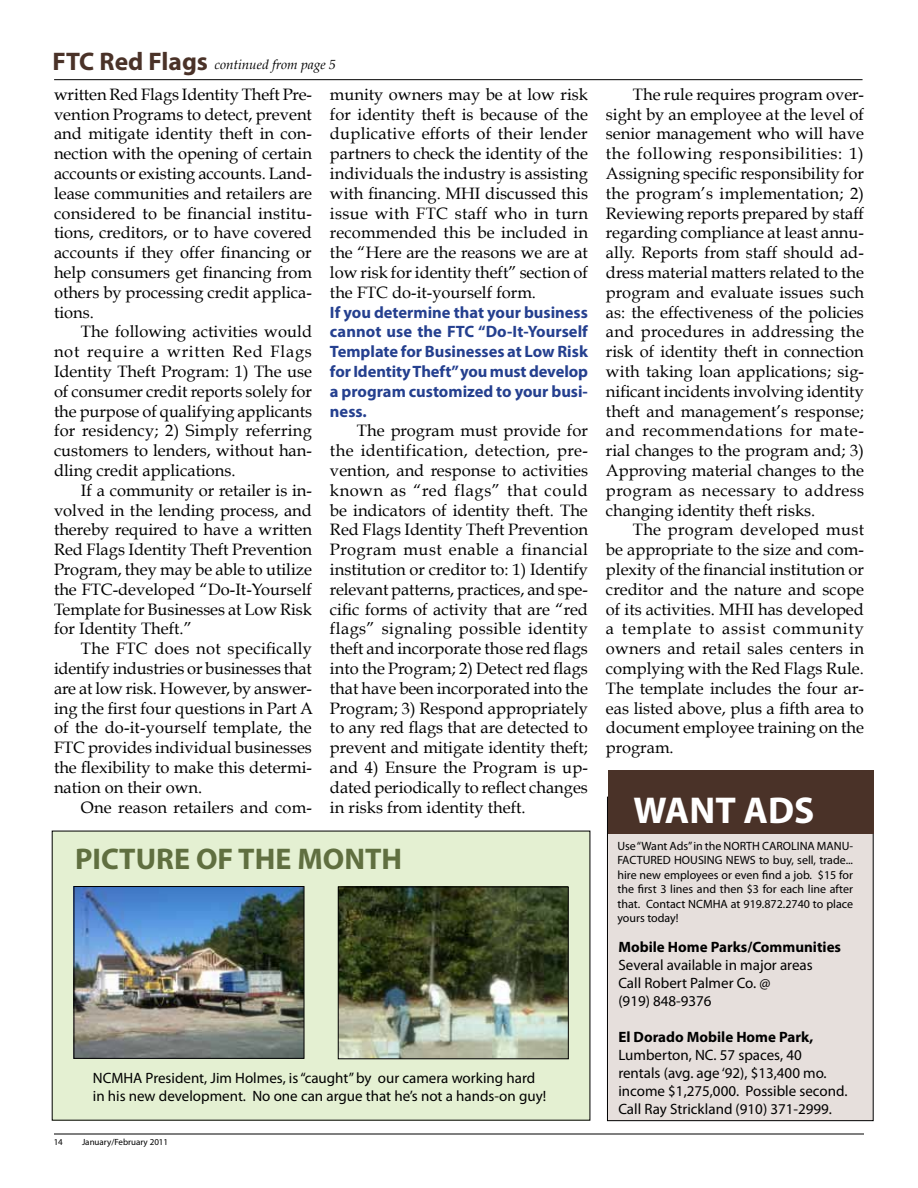
<style>
.page{position:relative;width:918px;height:1188px;background:#fff}
.page>*{position:absolute;margin:0;border:0;box-sizing:border-box;transform-origin:0 0}
.t1{font:700 37.5px "Myriad Pro";color:#fff}
.t2{font:700 30px "Myriad Pro";color:#606f40}
.t3{font:16.5px/19.8px "Book Antiqua";color:#000;text-align:justify}
.t4{font:700 16.5px/19.8px "Myriad Pro";color:#25408f;text-align:justify}
.t5{font:15px/18px "Myriad Pro";color:#000}
.t6{font:700 15px "Myriad Pro";color:#000}
.t7{font:italic 13.5px "Book Antiqua";color:#000}
.t8{font:12px/14.4px "Myriad Pro";color:#000;text-align:justify}
.t9{font:9px "Myriad Pro";color:#000}
.s1{font-family:"Myriad Pro";font-weight:700;font-style:normal;font-size:25.5px;color:#4a3228}
</style>
<div class="page">
<hr style="left:54px;top:1134px;width:810px;height:1px;background:#000">
<div style="left:607px;top:797px;width:266px;height:324px;background:#e6dfdc"></div>
<div style="left:608px;top:770px;width:265px;height:63px;background:#4a3228"></div>
<div style="left:52px;top:831px;width:538px;height:289px;background:#e4f0d2"></div>
<hr style="left:54px;top:79px;width:809px;height:1px;background:#000">
<img style="left:76px;top:888px;width:226px;height:169px">
<div style="left:74px;top:886px;width:230px;height:173px;border:1px solid #000"></div>
<img style="left:340px;top:889px;width:227px;height:168px">
<div style="left:338px;top:887px;width:231px;height:172px;border:1px solid #000"></div>
<p class="t7" style="left:53px;top:57px;width:285px"><span class="s1">FTC Red Flags</span> continued from page 5</p>
<p class="t3" style="left:54px;top:84px;width:260px">written Red Flags Identity Theft Pre&shy;vention Programs to detect, prevent and mitigate identity theft in con&shy;nection with the opening of certain accounts or existing accounts. Land&shy;lease communities and retailers are considered to be financial institu&shy;tions, creditors, or to have covered accounts if they offer financing or help consumers get financing from others by processing credit applica&shy;tions.</p>
<p class="t3" style="left:54px;top:322px;width:260px;text-indent:27px">The following activities would not require a written Red Flags Identity Theft Program: 1) The use of consumer credit reports solely for the purpose of qualifying applicants for residency; 2) Simply referring customers to lenders, without han&shy;dling credit applications.</p>
<p class="t3" style="left:54px;top:480px;width:260px;text-indent:27px">If a community or retailer is in&shy;volved in the lending process, and thereby required to have a written Red Flags Identity Theft Prevention Program, they may be able to utilize the FTC-developed “Do-It-Yourself Template for Businesses at Low Risk for Identity Theft.”</p>
<p class="t3" style="left:54px;top:639px;width:260px;text-indent:27px">The FTC does not specifically identify industries or businesses that are at low risk. However, by answer&shy;ing the first four questions in Part A of the do-it-yourself template, the FTC provides individual businesses the flexibility to make this determi&shy;nation on their own.</p>
<p class="t3" style="left:81px;top:797px;width:232px">One reason retailers and com-</p>
<p class="t3" style="left:330px;top:84px;width:260px">munity owners may be at low risk for identity theft is because of the duplicative efforts of their lender partners to check the identity of the individuals the industry is assisting with financing. MHI discussed this issue with FTC staff who in turn recommended this be included in the “Here are the reasons we are at low risk for identity theft” section of the FTC do-it-yourself form.</p>
<p class="t4" style="left:330px;top:302px;width:260px">If you determine that your business cannot use the FTC “Do-It-Yourself Template for Businesses at Low Risk for Identity Theft” you must develop a program customized to your busi&shy;ness.</p>
<p class="t3" style="left:330px;top:421px;width:260px;text-indent:27px">The program must provide for the identification, detection, pre&shy;vention, and response to activities known as “red flags” that could be indicators of identity theft. The Red Flags Identity Theft Prevention Program must enable a financial institution or creditor to: 1) Identify relevant patterns, practices, and spe&shy;cific forms of activity that are “red flags” signaling possible identity theft and incorporate those red flags into the Program; 2) Detect red flags that have been incorporated into the Program; 3) Respond appropriately to any red flags that are detected to prevent and mitigate identity theft; and 4) Ensure the Program is up&shy;dated periodically to reflect changes in risks from identity theft.</p>
<h2 class="t2" style="left:75px;top:839px;width:329px">PICTURE OF THE MONTH</h2>
<p class="t5" style="left:93px;top:1070px;width:455px">NCMHA President, Jim Holmes, is “caught” by our camera working hard in his new development. No one can argue that he’s not a hands-on guy!</p>
<p class="t9" style="left:54px;top:1137px;width:11px">14</p>
<p class="t9" style="left:82px;top:1137px;width:88px">January/February 2011</p>
<p class="t3" style="left:606px;top:84px;width:260px;text-indent:27px">The rule requires program over&shy;sight by an employee at the level of senior management who will have the following responsibilities: 1)<br>Assigning specific responsibility for the program’s implementation; 2)<br>Reviewing reports prepared by staff regarding compliance at least annu&shy;ally. Reports from staff should ad&shy;dress material matters related to the program and evaluate issues such as: the effectiveness of the policies and procedures in addressing the risk of identity theft in connection with taking loan applications; sig&shy;nificant incidents involving identity theft and management’s response; and recommendations for mate&shy;rial changes to the program and; 3)<br>Approving material changes to the program as necessary to address changing identity theft risks.</p>
<p class="t3" style="left:606px;top:520px;width:260px;text-indent:27px">The program developed must be appropriate to the size and com&shy;plexity of the financial institution or creditor and the nature and scope of its activities. MHI has developed a template to assist community owners and retail sales centers in complying with the Red Flags Rule.<br>The template includes the four ar&shy;eas listed above, plus a fifth area to document employee training on the program.</p>
<h1 class="t1" style="left:634px;top:786px;width:182px">WANT ADS</h1>
<p class="t8" style="left:617px;top:839px;width:237px">Use “Want Ads” in the NORTH CAROLINA MANU-FACTURED HOUSING NEWS to buy, sell, trade... hire new employees or even find a job. $15 for the first 3 lines and then $3 for each line after that. Contact NCMHA at 919.872.2740 to place yours today!</p>
<p class="t6" style="left:618px;top:937px;width:224px">Mobile Home Parks/Communities</p>
<p class="t5" style="left:618px;top:956px;width:196px">Several available in major areas<br>Call Robert Palmer Co. @<br>(919) 848-9376</p>
<p class="t6" style="left:618px;top:1027px;width:196px">El Dorado Mobile Home Park,</p>
<p class="t5" style="left:618px;top:1046px;width:231px">Lumberton, NC. 57 spaces, 40 rentals (avg. age ‘92), $13,400 mo. income $1,275,000. Possible second.<br>Call Ray Strickland (910) 371-2999.</p>
</div>
